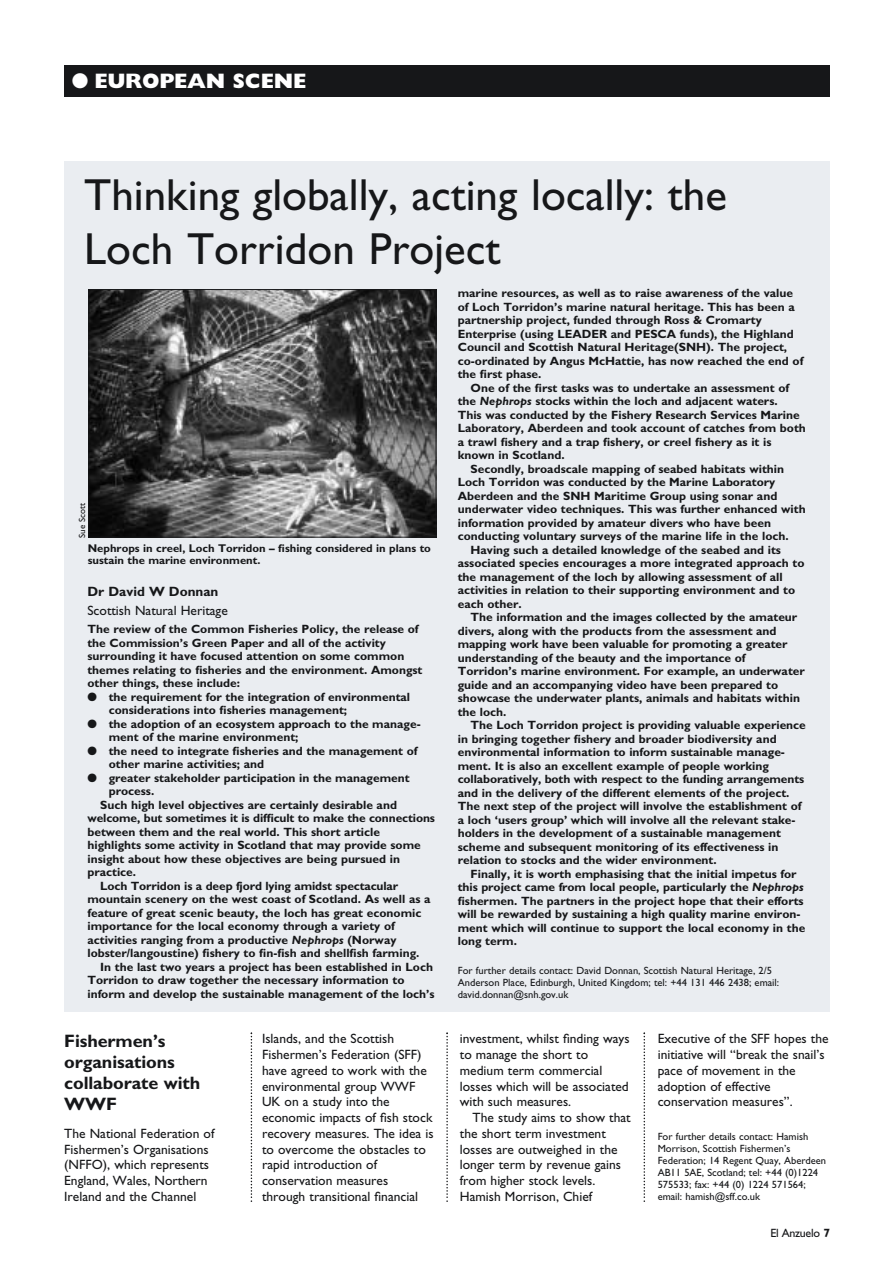
<style>
.page{position:relative;width:893px;height:1263px;background:#fff}
.page>*{position:absolute;margin:0;border:0;box-sizing:border-box;transform-origin:0 0}
.t1{font:45px/54px "Gill Sans";color:#161719}
.t2{font:800 21px "Gill Sans";letter-spacing:-.005em;color:#fff}
.t3{font:700 18px/21px "Gill Sans";letter-spacing:-.005em;color:#161719}
.t4{font:13.5px/15.8px "Gill Sans";color:#161719}
.t5{font:700 13.5px "Gill Sans";color:#161719}
.t6{font:700 12px/13.5px "Gill Sans";color:#161719}
.t7{font:12px "Gill Sans";letter-spacing:-.025em;color:#161719}
.t8{font:700 11.25px/12.8px "Gill Sans";color:#161719}
.t9{font:10.5px/12px "Gill Sans";color:#161719}
.t10{font:9px "Gill Sans";color:#161719}
.s1{font-style:italic}
.s2{font-weight:700}
</style>
<div class="page">
<div style="left:64px;top:65px;width:766px;height:32px;background:#161719"></div>
<div style="left:64px;top:162px;width:766px;height:850px;background:#eaedf1"></div>
<img style="left:90px;top:291px;width:344px;height:245px">
<div style="left:88px;top:289px;width:348px;height:249px;border:1px solid #161719"></div>
<svg style="left:251px;top:1032px;width:1px;height:170px"></svg>
<svg style="left:446px;top:1032px;width:2px;height:170px"></svg>
<svg style="left:643px;top:1032px;width:2px;height:170px"></svg>
<h2 class="t2" style="left:72px;top:74px;width:236px">● EUROPEAN SCENE</h2>
<h1 class="t1" style="left:84px;top:173px;width:644px">Thinking globally, acting locally: the<br>Loch Torridon Project</h1>
<p class="t10" style="left:79px;top:538px;width:36px;rotate:-90deg">Sue Scott</p>
<p class="t8" style="left:88px;top:543px;width:344px">Nephrops in creel, Loch Torridon – fishing considered in plans to sustain the marine environment.</p>
<p class="t5" style="left:87px;top:587px;width:133px">Dr David W Donnan</p>
<p class="t4" style="left:87px;top:605px;width:142px">Scottish Natural Heritage</p>
<p class="t6" style="left:87px;top:624px;width:336px">The review of the Common Fisheries Policy, the release of the Commission’s Green Paper and all of the activity surrounding it have focused attention on some common themes relating to fisheries and the environment. Amongst other things, these include:</p>
<p class="t6" style="left:109px;top:691px;width:303px;text-indent:-21px">● the requirement for the integration of environmental considerations into fisheries management;</p>
<p class="t6" style="left:109px;top:718px;width:313px;text-indent:-21px">● the adoption of an ecosystem approach to the manage&shy;ment of the marine environment;</p>
<p class="t6" style="left:109px;top:745px;width:310px;text-indent:-21px">● the need to integrate fisheries and the management of other marine activities; and</p>
<p class="t6" style="left:87px;top:772px;width:324px">● greater stakeholder participation in the management</p>
<p class="t6" style="left:109px;top:786px;width:47px">process.</p>
<p class="t6" style="left:100px;top:799px;width:298px">Such high level objectives are certainly desirable and</p>
<p class="t6" style="left:87px;top:813px;width:349px">welcome, but sometimes it is difficult to make the connections</p>
<p class="t6" style="left:87px;top:826px;width:294px">between them and the real world. This short article</p>
<p class="t6" style="left:87px;top:840px;width:335px">highlights some activity in Scotland that may provide some</p>
<p class="t6" style="left:87px;top:853px;width:314px">insight about how these objectives are being pursued in</p>
<p class="t6" style="left:87px;top:867px;width:50px">practice.</p>
<p class="t6" style="left:100px;top:880px;width:299px">Loch Torridon is a deep fjord lying amidst spectacular</p>
<p class="t6" style="left:87px;top:894px;width:345px">mountain scenery on the west coast of Scotland. As well as a</p>
<p class="t6" style="left:87px;top:907px;width:335px">feature of great scenic beauty, the loch has great economic</p>
<p class="t6" style="left:87px;top:921px;width:309px">importance for the local economy through a variety of</p>
<p class="t6" style="left:87px;top:934px;width:310px">activities ranging from a productive <span class="s1">Nephrops</span> (Norway</p>
<p class="t6" style="left:87px;top:948px;width:333px">lobster/langoustine) fishery to fin-fish and shellfish farming.</p>
<p class="t6" style="left:100px;top:961px;width:334px">In the last two years a project has been established in Loch</p>
<p class="t6" style="left:87px;top:975px;width:318px">Torridon to draw together the necessary information to</p>
<p class="t6" style="left:87px;top:988px;width:349px">inform and develop the sustainable management of the loch’s</p>
<p class="t6" style="left:457px;top:288px;width:347px">marine resources, as well as to raise awareness of the value of Loch Torridon’s marine natural heritage. This has been a partnership project, funded through Ross &amp; Cromarty Enterprise (using LEADER and PESCA funds), the Highland Council and Scottish Natural Heritage(SNH). The project, co-ordinated by Angus McHattie, has now reached the end of the first phase.</p>
<p class="t6" style="left:470px;top:382px;width:320px">One of the first tasks was to undertake an assessment of</p>
<p class="t6" style="left:457px;top:396px;width:321px">the <span class="s1">Nephrops</span> stocks within the loch and adjacent waters.</p>
<p class="t6" style="left:457px;top:409px;width:343px">This was conducted by the Fishery Research Services Marine</p>
<p class="t6" style="left:457px;top:423px;width:350px">Laboratory, Aberdeen and took account of catches from both</p>
<p class="t6" style="left:457px;top:436px;width:315px">a trawl fishery and a trap fishery, or creel fishery as it is</p>
<p class="t6" style="left:457px;top:450px;width:108px">known in Scotland.</p>
<p class="t6" style="left:470px;top:463px;width:315px">Secondly, broadscale mapping of seabed habitats within</p>
<p class="t6" style="left:457px;top:477px;width:319px">Loch Torridon was conducted by the Marine Laboratory</p>
<p class="t6" style="left:457px;top:490px;width:321px">Aberdeen and the SNH Maritime Group using sonar and</p>
<p class="t6" style="left:457px;top:504px;width:349px">underwater video techniques. This was further enhanced with</p>
<p class="t6" style="left:457px;top:517px;width:315px">information provided by amateur divers who have been</p>
<p class="t6" style="left:457px;top:531px;width:332px">conducting voluntary surveys of the marine life in the loch.</p>
<p class="t6" style="left:470px;top:544px;width:312px">Having such a detailed knowledge of the seabed and its</p>
<p class="t6" style="left:457px;top:558px;width:348px">associated species encourages a more integrated approach to</p>
<p class="t6" style="left:457px;top:571px;width:326px">the management of the loch by allowing assessment of all</p>
<p class="t6" style="left:457px;top:585px;width:339px">activities in relation to their supporting environment and to</p>
<p class="t6" style="left:457px;top:598px;width:65px">each other.</p>
<p class="t6" style="left:470px;top:612px;width:328px">The information and the images collected by the amateur</p>
<p class="t6" style="left:457px;top:625px;width:320px">divers, along with the products from the assessment and</p>
<p class="t6" style="left:457px;top:639px;width:331px">mapping work have been valuable for promoting a greater</p>
<p class="t6" style="left:457px;top:652px;width:289px">understanding of the beauty and the importance of</p>
<p class="t6" style="left:457px;top:666px;width:348px">Torridon’s marine environment. For example, an underwater</p>
<p class="t6" style="left:457px;top:679px;width:322px">guide and an accompanying video have been prepared to</p>
<p class="t6" style="left:457px;top:693px;width:344px">showcase the underwater plants, animals and habitats within</p>
<p class="t6" style="left:457px;top:706px;width:50px">the loch.</p>
<p class="t6" style="left:470px;top:720px;width:337px">The Loch Torridon project is providing valuable experience</p>
<p class="t6" style="left:457px;top:733px;width:320px">in bringing together fishery and broader biodiversity and</p>
<p class="t6" style="left:457px;top:747px;width:329px">environmental information to inform sustainable manage-</p>
<p class="t6" style="left:457px;top:760px;width:313px">ment. It is also an excellent example of people working</p>
<p class="t6" style="left:457px;top:774px;width:348px">collaboratively, both with respect to the funding arrangements</p>
<p class="t6" style="left:457px;top:787px;width:333px">and in the delivery of the different elements of the project.</p>
<p class="t6" style="left:457px;top:801px;width:345px">The next step of the project will involve the establishment of</p>
<p class="t6" style="left:457px;top:814px;width:339px">a loch ‘users group’ which will involve all the relevant stake-</p>
<p class="t6" style="left:457px;top:828px;width:324px">holders in the development of a sustainable management</p>
<p class="t6" style="left:457px;top:841px;width:322px">scheme and subsequent monitoring of its effectiveness in</p>
<p class="t6" style="left:457px;top:855px;width:260px">relation to stocks and the wider environment.</p>
<p class="t6" style="left:470px;top:868px;width:327px">Finally, it is worth emphasising that the initial impetus for</p>
<p class="t6" style="left:457px;top:882px;width:347px">this project came from local people, particularly the <span class="s1">Nephrops</span></p>
<p class="t6" style="left:457px;top:895px;width:347px">fishermen. The partners in the project hope that their efforts</p>
<p class="t6" style="left:457px;top:909px;width:344px">will be rewarded by sustaining a high quality marine environ-</p>
<p class="t6" style="left:457px;top:922px;width:349px">ment which will continue to support the local economy in the</p>
<p class="t6" style="left:457px;top:936px;width:61px">long term.</p>
<p class="t9" style="left:458px;top:965px;width:323px">For further details contact: David Donnan, Scottish Natural Heritage, 2/5<br>Anderson Place, Edinburgh, United Kingdom; tel: +44 131 446 2438; email: david.donnan@snh.gov.uk</p>
<h3 class="t3" style="left:64px;top:1032px;width:137px">Fishermen’s organisations collaborate with<br>WWF</h3>
<p class="t4" style="left:64px;top:1127px;width:152px">The National Federation of<br>Fishermen’s Organisations (NFFO), which represents<br>England, Wales, Northern<br>Ireland and the Channel</p>
<p class="t4" style="left:262px;top:1032px;width:173px">Islands, and the Scottish<br>Fishermen’s Federation (SFF) have agreed to work with the environmental group WWF<br>UK on a study into the economic impacts of fish stock recovery measures. The idea is to overcome the obstacles to rapid introduction of conservation measures through transitional financial</p>
<p class="t4" style="left:460px;top:1032px;width:171px">investment, whilst finding ways to manage the short to medium term commercial losses which will be associated with such measures.</p>
<p class="t4" style="left:460px;top:1111px;width:172px;text-indent:13px">The study aims to show that the short term investment losses are outweighed in the longer term by revenue gains from higher stock levels.<br>Hamish Morrison, Chief</p>
<p class="t4" style="left:657px;top:1032px;width:172px">Executive of the SFF hopes the initiative will “break the snail’s pace of movement in the adoption of effective conservation measures”.</p>
<p class="t9" style="left:657px;top:1132px;width:170px">For further details contact: Hamish Morrison, Scottish Fishermen’s Federation; 14 Regent Quay, Aberdeen AB11 5AE, Scotland; tel: +44 (0)1224<br>575533; fax: +44 (0) 1224 571564; email: hamish@sff.co.uk</p>
<p class="t7" style="left:770px;top:1229px;width:61px">El Anzuelo <span class="s2">7</span></p>
</div>
